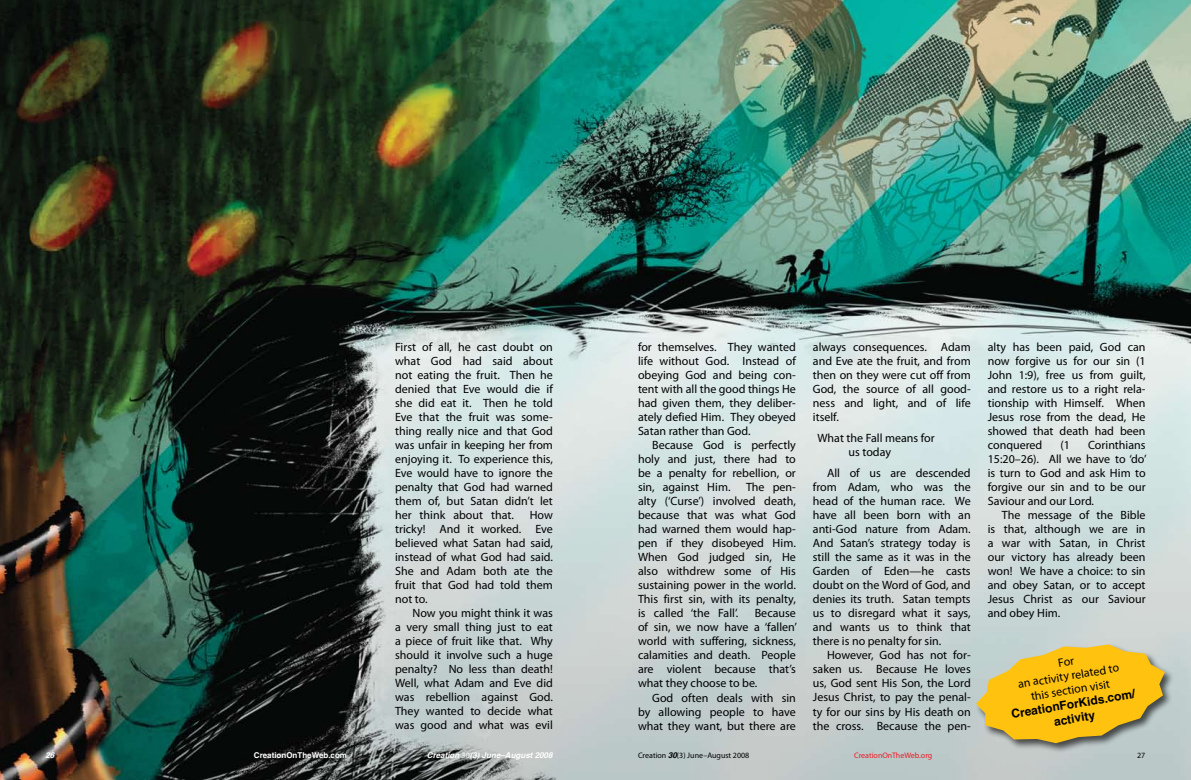
<style>
.page{position:relative;width:1191px;height:780px;background:#fff}
.page>*{position:absolute;margin:0;border:0;box-sizing:border-box;transform-origin:0 0}
.t1{font:12px/14px "Myriad Pro";color:#000;text-align:justify}
.t2{font:700 12px/14.4px "Helvetica";color:#000;text-align:center}
.t3{font:italic 700 8px "Helvetica";color:#fff}
.t4{font:8px "Myriad Pro";color:#000}
.t5{font:700 8px "Helvetica";color:#fff}
.t6{font:8px "Myriad Pro";color:#ed1c24}
.s1{font-family:"Myriad Pro";font-weight:400;font-style:normal}
.s2{font-family:"Helvetica";font-weight:700;font-style:italic}
</style>
<div class="page">
<img style="left:0;top:0;width:1191px;height:780px">
<div style="left:974px;top:642px;width:217px;height:138px;background:#000;opacity:.65"></div>
<svg style="left:976px;top:644px;width:189px;height:99px;background:#e6bf3f"></svg>
<p class="t1" style="left:395px;top:340px;width:159px">First of all, he cast doubt on what God had said about not eating the fruit. Then he denied that Eve would die if she did eat it. Then he told Eve that the fruit was some&shy;thing really nice and that God was unfair in keeping her from enjoying it. To experience this, Eve would have to ignore the penalty that God had warned them of, but Satan didn’t let her think about that.</p>
<p class="t1" style="left:395px;top:508px;width:159px;text-indent:135px">How tricky! And it worked. Eve believed what Satan had said, instead of what God had said.<br>She and Adam both ate the fruit that God had told them not to.</p>
<p class="t1" style="left:395px;top:606px;width:159px;text-indent:17px">Now you might think it was a very small thing just to eat a piece of fruit like that. Why should it involve such a huge penalty? No less than death!<br>Well, what Adam and Eve did was rebellion against God.<br>They wanted to decide what was good and what was evil</p>
<p class="t1" style="left:638px;top:340px;width:159px">for themselves. They wanted life without God. Instead of obeying God and being con&shy;tent with all the good things He had given them, they deliber&shy;ately defied Him. They obeyed Satan rather than God.</p>
<p class="t1" style="left:638px;top:438px;width:159px;text-indent:14px">Because God is perfectly holy and just, there had to be a penalty for rebellion, or sin, against Him.</p>
<p class="t1" style="left:638px;top:480px;width:159px;text-indent:108px">The pen&shy;alty (‘Curse’) involved death, because that was what God had warned them would hap&shy;pen if they disobeyed Him.<br>When God judged sin, He also withdrew some of His sustaining power in the world.<br>This first sin, with its penalty, is called ‘the Fall’.</p>
<p class="t1" style="left:638px;top:606px;width:160px;text-indent:117px">Because of sin, we now have a ‘fallen’ world with suffering, sickness, calamities and death. People are violent because that’s what they choose to be.</p>
<p class="t1" style="left:638px;top:690px;width:159px;text-indent:14px">God often deals with sin by allowing people to have what they want, but there are</p>
<p class="t1" style="left:987px;top:340px;width:159px">alty has been paid, God can now forgive us for our sin (1<br>John 1:9), free us from guilt, and restore us to a right rela&shy;tionship with Himself. When Jesus rose from the dead, He showed that death had been conquered</p>
<p class="t1" style="left:813px;top:340px;width:159px">always consequences. Adam and Eve ate the fruit, and from then on they were cut off from God, the source of all good&shy;ness and light, and of life itself.</p>
<p class="t1" style="left:848px;top:431px;width:88px;text-indent:-31px">What the Fall means for us today</p>
<p class="t1" style="left:813px;top:466px;width:159px;text-indent:14px">All of us are descended from Adam, who was the head of the human race. We have all been born with an anti-God nature from Adam.<br>And Satan’s strategy today is still the same as it was in the Garden of Eden—he casts doubt on the Word of God, and denies its truth. Satan tempts us to disregard what it says, and wants us to think that there is no penalty for sin.</p>
<p class="t1" style="left:813px;top:648px;width:159px;text-indent:14px">However, God has not for&shy;saken us. Because He loves us, God sent His Son, the Lord Jesus Christ, to pay the penal&shy;ty for our sins by His death on the cross. Because the pen-</p>
<p class="t1" style="left:1014px;top:662px;width:104px;line-height:14.4px;text-align:center;rotate:-9deg">For<br>an activity related to this section visit</p>
<p class="t1" style="left:987px;top:438px;width:160px;text-indent:100px">Corinthians 15:20–26). All we have to ‘do’ is turn to God and ask Him to forgive our sin and to be our Saviour and our Lord.</p>
<p class="t1" style="left:987px;top:508px;width:159px;text-indent:14px">The message of the Bible is that, although we are in a war with Satan, in Christ our victory has already been won! We have a choice: to sin and obey Satan, or to accept Jesus Christ as our Saviour and obey Him.</p>
<p class="t1" style="left:1060px;top:438px;width:11px">(1</p>
<p class="t2" style="left:1010px;top:706px;width:127px;rotate:-9deg">CreationForKids.com/ activity</p>
<p class="t3" style="left:45px;top:750px;width:10px">26</p>
<p class="t5" style="left:254px;top:750px;width:95px">CreationOnTheWeb.com</p>
<p class="t3" style="left:427px;top:750px;width:127px">Creation <span class="s1">30</span>(3) June–August 2008</p>
<p class="t4" style="left:638px;top:750px;width:113px">Creation <span class="s2">30</span>(3) June–August 2008</p>
<p class="t6" style="left:854px;top:750px;width:80px">CreationOnTheWeb.org</p>
<p class="t4" style="left:1137px;top:750px;width:10px">27</p>
</div>
